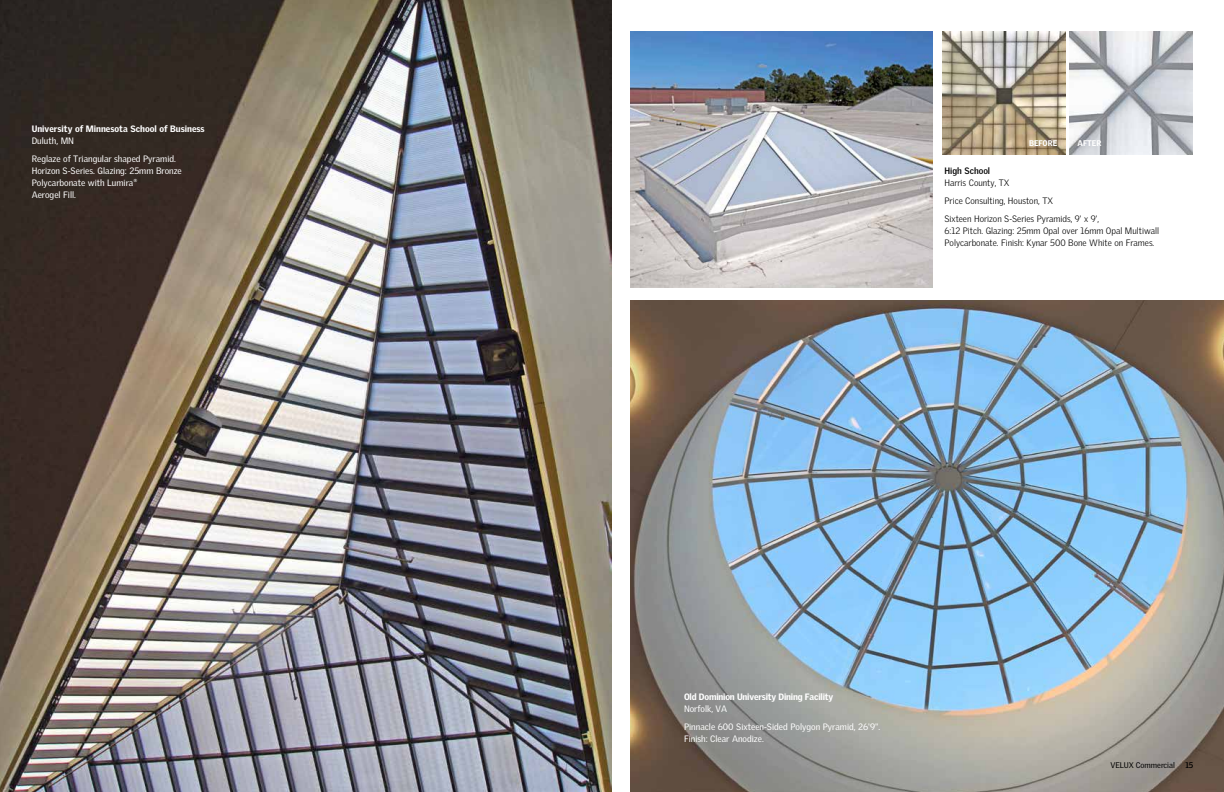
<style>
.page{position:relative;width:1224px;height:792px;background:#fff}
.page>*{position:absolute;margin:0;border:0;box-sizing:border-box;transform-origin:0 0}
.t1{font:9px/18px "Velux Gothic";color:#fff}
.t2{font:300 9px/18px "Velux Gothic";color:#000}
.t3{font:900 9px "Velux Gothic";color:#fff}
.t4{font:900 9px "Velux Gothic";letter-spacing:-.02em;color:#fff}
.t5{font:700 9px "Velux Gothic";color:#000}
.t6{font:8px "Velux Gothic";color:#000}
.t7{font:900 8px "Velux Gothic";color:#fff}
.t8{font:700 8px "Velux Gothic";color:#000}
</style>
<div class="page">
<img style="left:0;top:0;width:612px;height:792px">
<img style="left:630px;top:300px;width:594px;height:492px">
<img style="left:630px;top:32px;width:302px;height:255px">
<img style="left:943px;top:32px;width:123px;height:122px">
<img style="left:1070px;top:32px;width:122px;height:122px">
<p class="t3" style="left:32px;top:123px;width:175px">University of Minnesota School of Business</p>
<p class="t1" style="left:32px;top:132px;width:146px">Duluth, MN<br>Reglaze of Triangular shaped Pyramid.</p>
<p class="t1" style="left:32px;top:165px;width:152px;line-height:12px">Horizon S-Series. Glazing: 25mm Bronze<br>Polycarbonate with Lumira®<br>Aerogel Fill.</p>
<p class="t7" style="left:1029px;top:139px;width:30px">BEFORE</p>
<p class="t7" style="left:1078px;top:139px;width:25px">AFTER</p>
<p class="t5" style="left:944px;top:165px;width:47px">High School</p>
<p class="t2" style="left:944px;top:174px;width:156px">Harris County, TX<br>Price Consulting, Houston, TX<br>Sixteen Horizon S-Series Pyramids, 9' x 9',</p>
<p class="t2" style="left:944px;top:225px;width:216px;line-height:12px">6:12 Pitch. Glazing: 25mm Opal over 16mm Opal Multiwall<br>Polycarbonate. Finish: Kynar 500 Bone White on Frames.</p>
<p class="t4" style="left:684px;top:691px;width:151px">Old Dominion University Dining Facility</p>
<p class="t1" style="left:684px;top:699px;width:198px">Norfolk, VA<br>Pinnacle 600 Sixteen-Sided Polygon Pyramid, 26'9".</p>
<p class="t1" style="left:684px;top:729px;width:81px">Finish: Clear Anodize.</p>
<p class="t6" style="left:1110px;top:760px;width:66px">VELUX Commercial</p>
<p class="t8" style="left:1185px;top:760px;width:10px">15</p>
</div>
